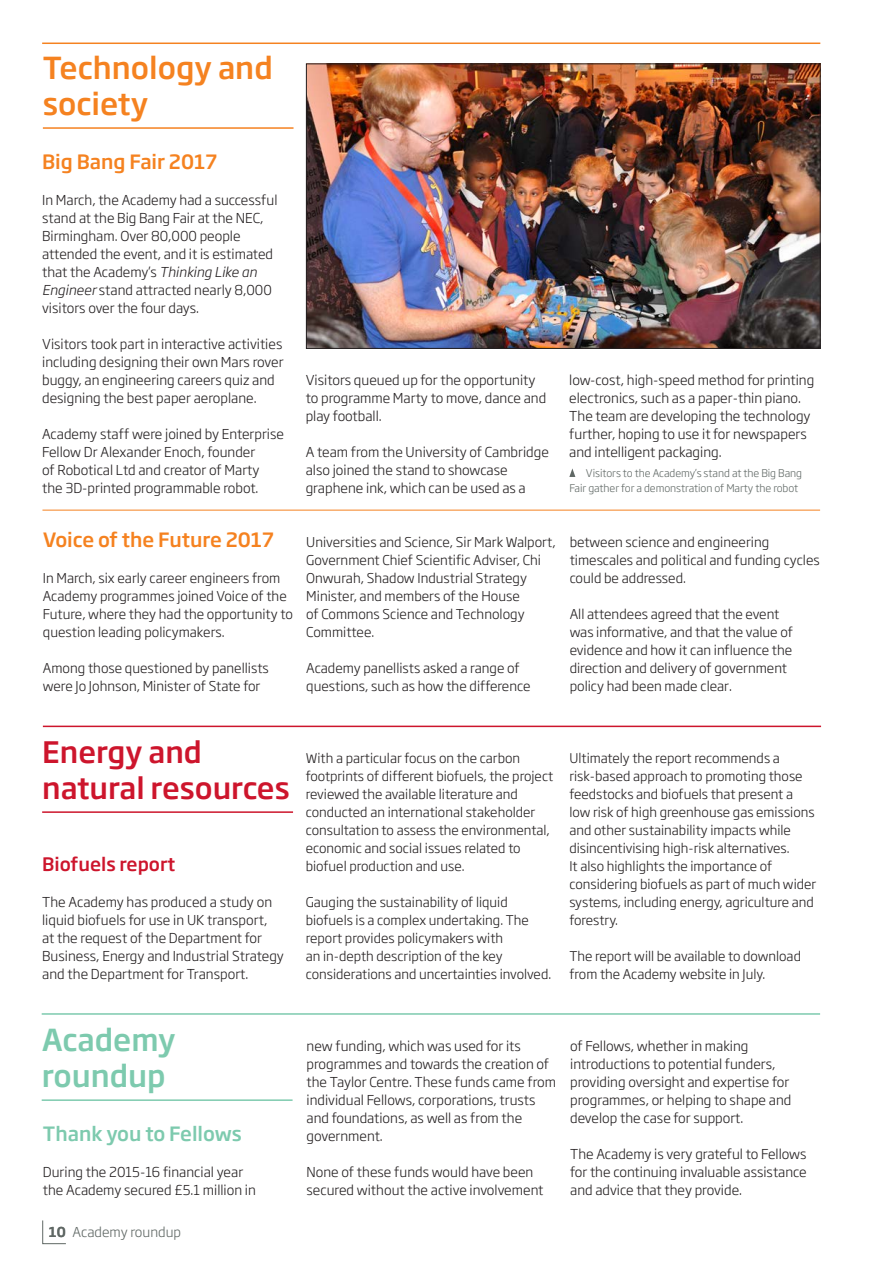
<style>
.page{position:relative;width:893px;height:1263px;background:#fff}
.page>*{position:absolute;margin:0;border:0;box-sizing:border-box;transform-origin:0 0}
.Theme_Head{font:500 30px/36px "Soho Gothic Pro";color:#f58220}
.Theme_Head-2{font:500 30px/36px "Soho Gothic Pro";color:#7dcaae}
.Theme_Head-3{font:500 29.25px/36px "Soho Gothic Pro";color:#cd152c}
.Body_Text{font:500 19.5px "Soho Gothic Pro";color:#f58220}
.Article_head{font:500 19.5px "Soho Gothic Pro";color:#7dcaae}
.Body_Text-2{font:500 18.3px "Soho Gothic Pro";color:#cd152c}
.Body_Text-3{font:300 13.5px/18px "Soho Gothic Pro";color:#231f20}
.Page_number{font:300 13.5px "Soho Gothic Pro";color:#606865}
.Body_Text-4{font:300 13.35px/18px "Soho Gothic Pro";color:#231f20}
.Body_Text-5{font:300 13.2px/18px "Soho Gothic Pro";color:#231f20}
.Caption_text{font:300 10.5px/15px "Soho Gothic Pro";letter-spacing:-.005em;color:#606865}
.s1{font-style:italic}
.s2{font-size:13.5px}
.s3{font-weight:500}
</style>
<div class="page">
<svg style="left:42px;top:1220px;width:24px;height:24px"></svg>
<hr style="left:42px;top:1013px;width:778px;height:2px;background:#7dcaae">
<hr style="left:42px;top:1099px;width:251px;height:2px;background:#7dcaae">
<hr style="left:42px;top:510px;width:778px;height:1px;background:#f58220">
<hr style="left:42px;top:43px;width:778px;height:1px;background:#f58220">
<hr style="left:43px;top:726px;width:778px;height:1px;background:#cd152c">
<hr style="left:42px;top:811px;width:251px;height:2px;background:#cd152c">
<img style="left:308px;top:66px;width:510px;height:281px">
<div style="left:306px;top:64px;width:514px;height:285px;border:1px solid #231f20"></div>
<svg style="left:569px;top:468px;width:6px;height:9px"></svg>
<hr style="left:43px;top:127px;width:251px;height:2px;background:#f58220">
<p class="Theme_Head" style="left:43px;top:48px;width:231px">Technology and society</p>
<p class="Body_Text" style="left:42px;top:146px;width:177px">Big Bang Fair 2017</p>
<p class="Body_Text-3" style="left:42px;top:190px;width:237px">In March, the Academy had a successful stand at the Big Bang Fair at the NEC, Birmingham. Over 80,000 people attended the event, and it is estimated that the Academy’s <span class="s1">Thinking Like an Engineer</span> stand attracted nearly 8,000 visitors over the four days.</p>
<p class="Body_Text-3" style="left:42px;top:334px;width:243px">Visitors took part in interactive activities including designing their own Mars rover buggy, an engineering careers quiz and designing the best paper aeroplane.</p>
<p class="Body_Text-3" style="left:42px;top:424px;width:243px">Academy staff were joined by Enterprise Fellow Dr Alexander Enoch, founder<br>of Robotical Ltd and creator of Marty<br>the 3D-printed programmable robot.</p>
<p class="Body_Text-3" style="left:306px;top:370px;width:242px">Visitors queued up for the opportunity to programme Marty to move, dance and play football.</p>
<p class="Body_Text-3" style="left:306px;top:442px;width:245px">A team from the University of Cambridge also joined the stand to showcase graphene ink, which can be used as a</p>
<p class="Body_Text" style="left:43px;top:524px;width:233px">Voice of the Future 2017</p>
<p class="Body_Text-4" style="left:43px;top:568px;width:252px">In March, six early career engineers from Academy programmes joined Voice of the Future, where they had the opportunity to question leading policymakers.</p>
<p class="Body_Text-4" style="left:43px;top:658px;width:228px">Among those questioned by panellists were Jo Johnson, Minister of State for</p>
<p class="Body_Text-4" style="left:306px;top:532px;width:251px">Universities and Science, Sir Mark Walport, Government Chief Scientific Adviser, Chi Onwurah, Shadow Industrial Strategy Minister, and members of the House<br>of Commons Science and Technology Committee.</p>
<p class="Body_Text-4" style="left:306px;top:658px;width:226px">Academy panellists asked a range of questions, such as how the difference</p>
<p class="Body_Text-3" style="left:569px;top:370px;width:246px">low-cost, high-speed method for printing electronics, such as a paper-thin piano.<br>The team are developing the technology further, hoping to use it for newspapers and intelligent packaging.</p>
<p class="Caption_text" style="left:569px;top:465px;width:234px;text-indent:17px">Visitors to the Academy’s stand at the Big Bang<br>Fair gather for a demonstration of Marty the robot</p>
<p class="Body_Text-4" style="left:570px;top:532px;width:252px">between science and engineering timescales and political and funding cycles could be addressed.</p>
<p class="Body_Text-4" style="left:570px;top:604px;width:225px">All attendees agreed that the event was informative, and that the value of evidence and how it can influence the direction and delivery of government policy had been made clear<span class="s2">.</span></p>
<p class="Theme_Head-3" style="left:42px;top:732px;width:249px">Energy and natural resources</p>
<p class="Body_Text-2" style="left:42px;top:849px;width:135px">Biofuels report</p>
<p class="Body_Text-3" style="left:42px;top:892px;width:243px">The Academy has produced a study on liquid biofuels for use in UK transport,<br>at the request of the Department for Business, Energy and Industrial Strategy and the Department for Transport.</p>
<p class="Body_Text-5" style="left:306px;top:748px;width:249px">With a particular focus on the carbon footprints of different biofuels, the project reviewed the available literature and conducted an international stakeholder consultation to assess the environmental, economic and social issues related to biofuel production and use.</p>
<p class="Body_Text-5" style="left:306px;top:892px;width:247px">Gauging the sustainability of liquid biofuels is a complex undertaking. The report provides policymakers with<br>an in-depth description of the key considerations and uncertainties involved.</p>
<p class="Body_Text-5" style="left:569px;top:748px;width:248px">Ultimately the report recommends a risk-based approach to promoting those feedstocks and biofuels that present a low risk of high greenhouse gas emissions and other sustainability impacts while disincentivising high-risk alternatives.<br>It also highlights the importance of considering biofuels as part of much wider systems, including energy, agriculture and forestry.</p>
<p class="Body_Text-5" style="left:569px;top:946px;width:233px">The report will be available to download from the Academy website in July.</p>
<p class="Theme_Head-2" style="left:42px;top:1020px;width:135px">Academy roundup</p>
<p class="Article_head" style="left:43px;top:1118px;width:200px">Thank you to Fellows</p>
<p class="Body_Text-3" style="left:43px;top:1162px;width:215px">During the 2015-16 financial year the Academy secured £5.1 million in</p>
<p class="Page_number" style="left:49px;top:1222px;width:134px"><span class="s3">10</span> Academy roundup</p>
<p class="Body_Text-3" style="left:307px;top:1036px;width:251px">new funding, which was used for its programmes and towards the creation of the Taylor Centre. These funds came from individual Fellows, corporations, trusts and foundations, as well as from the government.</p>
<p class="Body_Text-3" style="left:307px;top:1162px;width:238px">None of these funds would have been secured without the active involvement</p>
<p class="Body_Text-3" style="left:570px;top:1036px;width:223px">of Fellows, whether in making introductions to potential funders, providing oversight and expertise for programmes, or helping to shape and develop the case for support.</p>
<p class="Body_Text-3" style="left:570px;top:1144px;width:238px;text-align:justify">The Academy is very grateful to Fellows for the continuing invaluable assistance and advice that they provide.</p>
</div>
